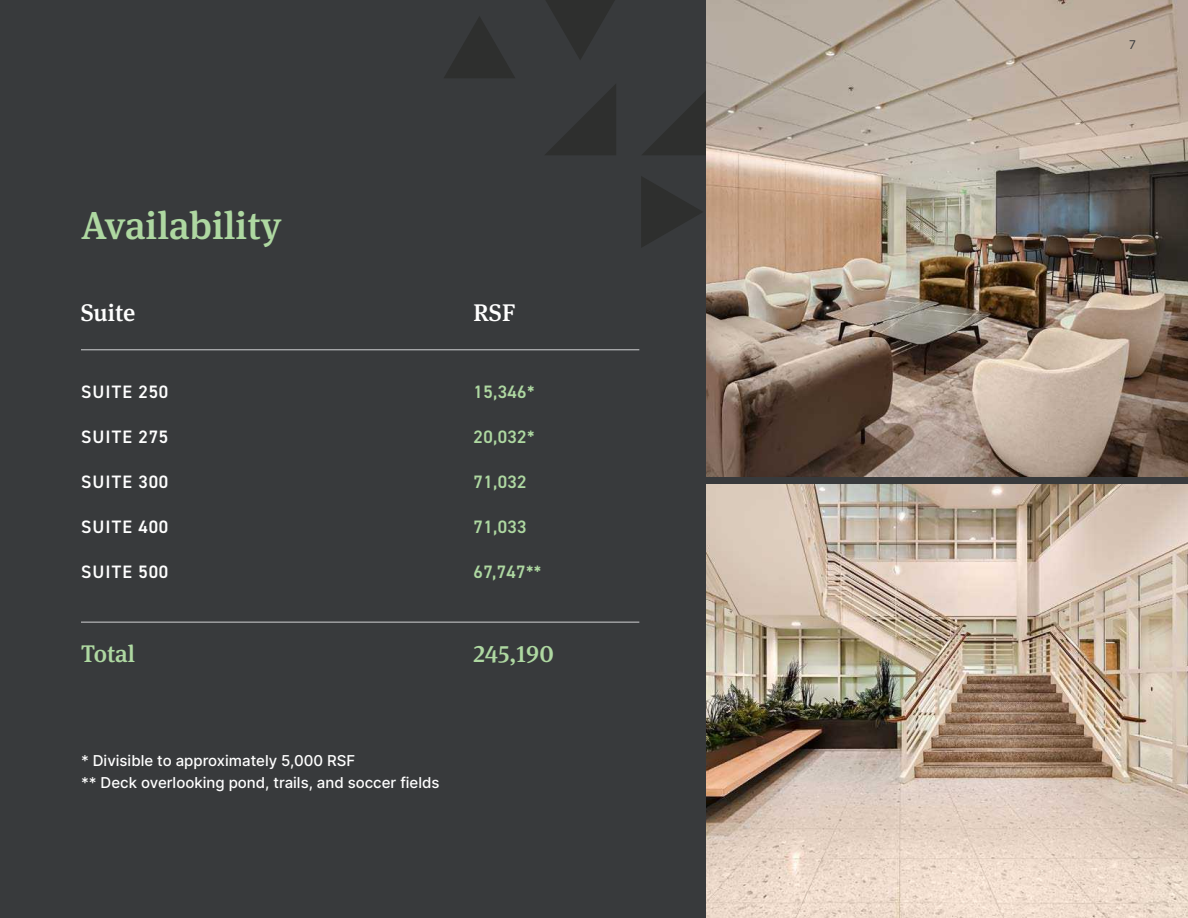
<style>
.page{position:relative;width:1188px;height:918px;background:#383a3c}
.page>*{position:absolute;margin:0;border:0;box-sizing:border-box;transform-origin:0 0}
.t1{font:500 39px "Meta Serif Pro";color:#aed8a1}
.t2{font:500 24px "Meta Serif Pro";color:#aed8a1}
.t3{font:500 24px "Meta Serif Pro";color:#fff}
.t4{font:600 18px "DIN2014";letter-spacing:.06em;color:#fff}
.t5{font:600 18px "DIN2014";letter-spacing:.02em;color:#aed8a1}
.t6{font:15px "Inter Roman";color:#fff}
.t7{font:12px "Inter Roman";color:#383a3c}
</style>
<div class="page">
<svg style="left:444px;top:17px;width:71px;height:61px"></svg>
<svg style="left:546px;top:0;width:69px;height:60px"></svg>
<svg style="left:642px;top:91px;width:64px;height:64px"></svg>
<svg style="left:545px;top:84px;width:71px;height:71px"></svg>
<svg style="left:641px;top:176px;width:61px;height:71px"></svg>
<hr style="left:81px;top:349px;width:558px;height:1px;background:#d1d2d4">
<hr style="left:81px;top:622px;width:558px;height:1px;background:#d1d2d4">
<img style="left:706px;top:0;width:482px;height:476px">
<img style="left:706px;top:484px;width:482px;height:434px">
<p class="t1" style="left:81px;top:195px;width:202px">Availability</p>
<p class="t3" style="left:81px;top:295px;width:56px">Suite</p>
<p class="t4" style="left:81px;top:380px;width:89px">SUITE 250</p>
<p class="t4" style="left:81px;top:425px;width:89px">SUITE 275</p>
<p class="t4" style="left:81px;top:470px;width:89px">SUITE 300</p>
<p class="t4" style="left:81px;top:515px;width:89px">SUITE 400</p>
<p class="t4" style="left:81px;top:560px;width:89px">SUITE 500</p>
<p class="t3" style="left:474px;top:295px;width:43px">RSF</p>
<p class="t5" style="left:474px;top:380px;width:63px">15,346*</p>
<p class="t5" style="left:474px;top:425px;width:63px">20,032*</p>
<p class="t5" style="left:474px;top:470px;width:55px">71,032</p>
<p class="t5" style="left:474px;top:515px;width:55px">71,033</p>
<p class="t5" style="left:474px;top:560px;width:69px">67,747**</p>
<p class="t2" style="left:81px;top:635px;width:56px">Total</p>
<p class="t2" style="left:474px;top:635px;width:82px">245,190</p>
<p class="t6" style="left:81px;top:750px;width:276px">* Divisible to approximately 5,000 RSF</p>
<p class="t6" style="left:81px;top:772px;width:360px">** Deck overlooking pond, trails, and soccer fields</p>
<p class="t7" style="left:1129px;top:36px;width:8px">7</p>
</div>
